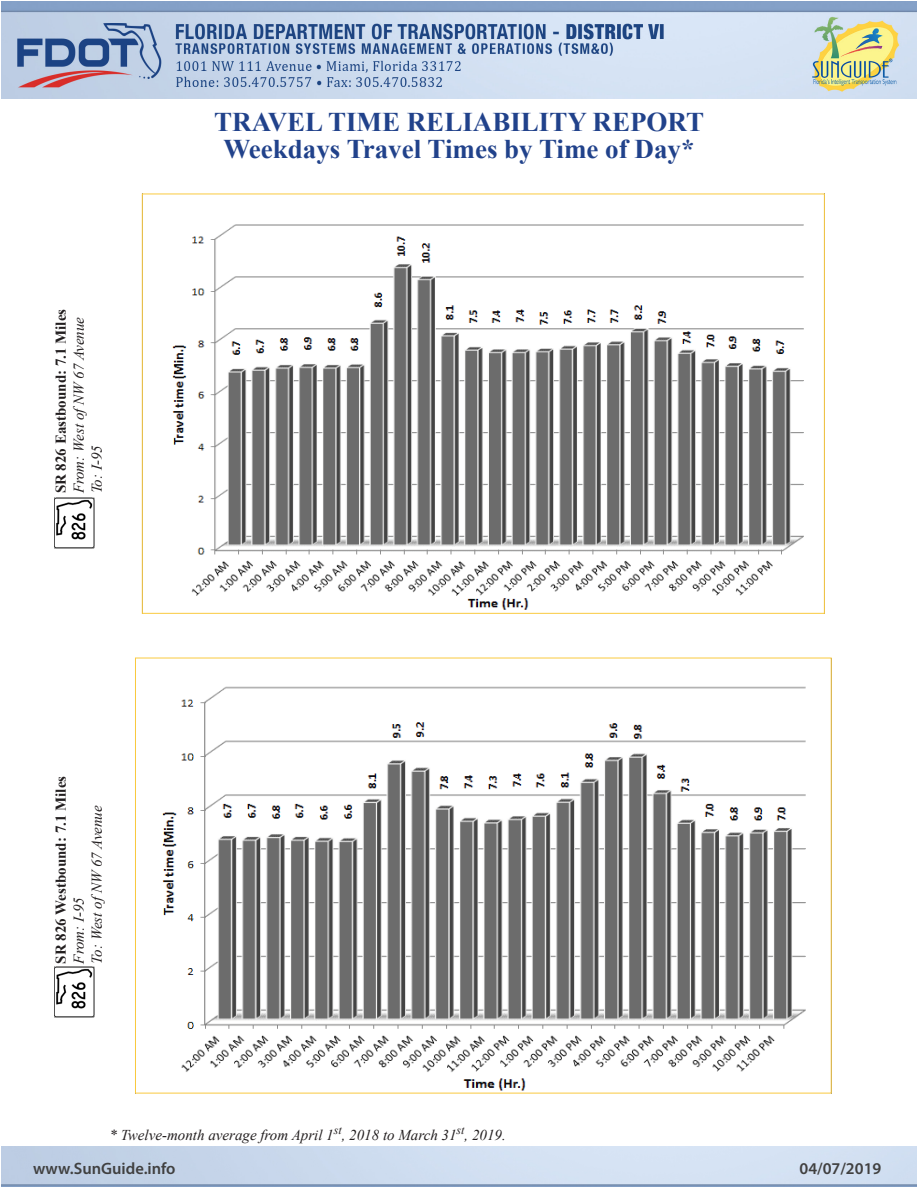
<style>
.page{position:relative;width:918px;height:1188px;background:#fff}
.page>*{position:absolute;margin:0;border:0;box-sizing:border-box;transform-origin:0 0}
.t1{font:700 27px/26.5px "Times New Roman";color:#21428b;text-align:center}
.t2{font:600 16.5px "Myriad Pro";color:#404040}
.t3{font:italic 15px "Times New Roman";color:#231f20}
.t4{font:700 15px "Times New Roman";color:#231f20}
</style>
<div class="page">
<img style="left:2px;top:1px;width:914px;height:98px">
<img style="left:54px;top:497px;width:41px;height:51px">
<img style="left:54px;top:967px;width:41px;height:50px">
<img style="left:172px;top:224px;width:632px;height:386px">
<img style="left:162px;top:686px;width:644px;height:405px">
<p class="t4" style="left:51px;top:493px;width:186px;rotate:-90deg">SR 826 Eastbound: 7.1 Miles</p>
<p class="t3" style="left:69px;top:493px;width:178px;rotate:-90deg">From: West ofNW 67 Avenue</p>
<p class="t3" style="left:87px;top:493px;width:50px;rotate:-90deg">To: I-95</p>
<h1 class="t1" style="left:214px;top:108px;width:491px">TRAVEL TIME RELIABILITY REPORT<br>Weekdays Travel Times by Time of Day*</h1>
<p class="t4" style="left:51px;top:964px;width:189px;rotate:-90deg">SR 826 Westbound: 7.1 Miles</p>
<p class="t3" style="left:87px;top:964px;width:160px;rotate:-90deg">To: West ofNW 67 Avenue</p>
<p class="t3" style="left:69px;top:964px;width:68px;rotate:-90deg">From: I-95</p>
<p class="t3" style="left:110px;top:1125px;width:398px">* Twelve-month average from April 1<sup>st</sup>, 2018 to March 31<sup>st</sup>, 2019.</p>
<p class="t2" style="left:33px;top:1158px;width:144px">www.SunGuide.info</p>
<p class="t2" style="left:800px;top:1158px;width:83px">04/07/2019</p>
</div>
